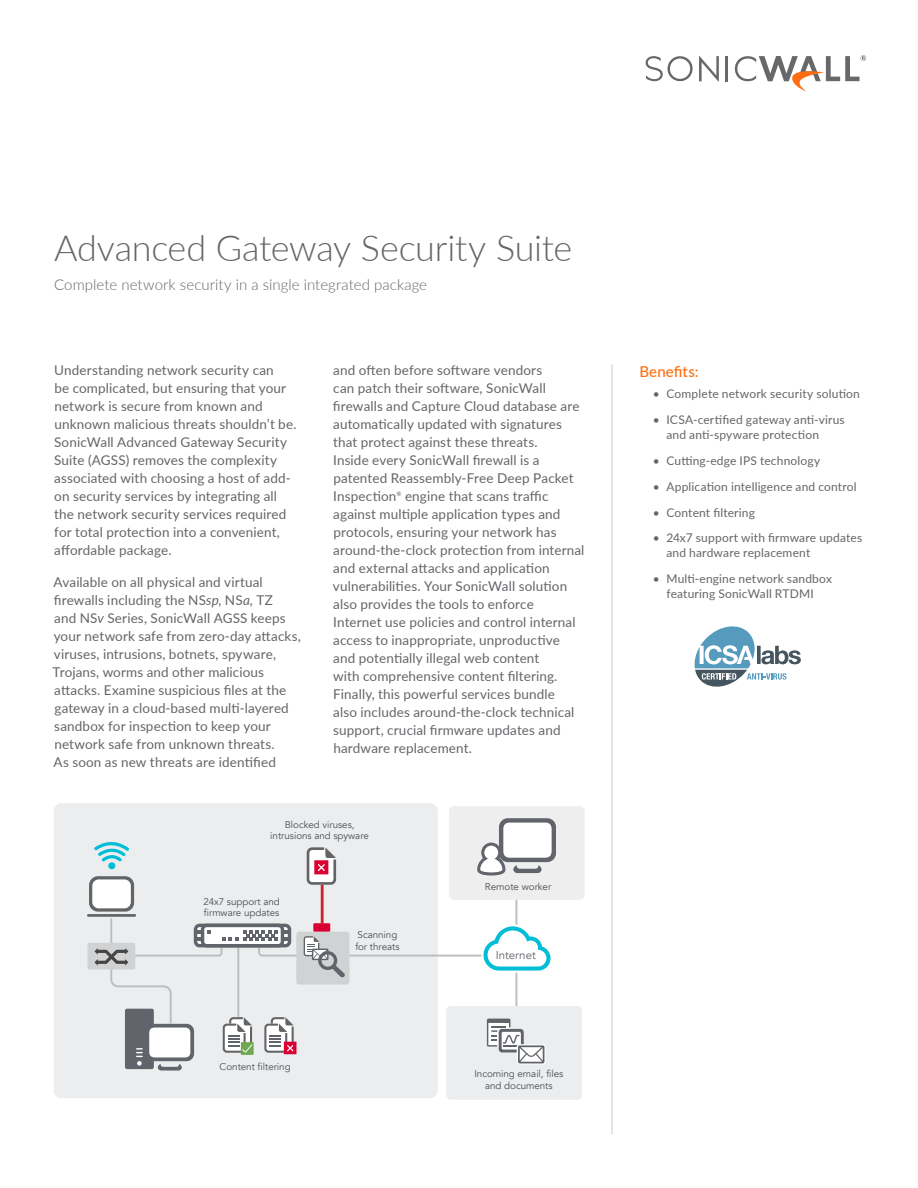
<style>
.page{position:relative;width:918px;height:1188px;background:#fff}
.page>*{position:absolute;margin:0;border:0;box-sizing:border-box;transform-origin:0 0}
.t1{font:300 36px "Lato";letter-spacing:-.01em;color:#65656a}
.t2{font:300 15px "Lato";letter-spacing:.005em;color:#65656a}
.t3{font:500 15px "Lato";letter-spacing:.01em;color:#ff6c0c}
.t4{font:13.5px/18px "Lato";letter-spacing:.01em;color:#65656a}
.t5{font:12px/15px "Lato";letter-spacing:.015em;color:#65656a}
.t6{font:11.4px "Avenir";color:#61646a}
.t7{font:9.75px/11.9px "Avenir";letter-spacing:-.005em;color:#4d4d4f;text-align:center}
.s1{font-style:italic}
</style>
<div class="page">
<svg style="left:699px;top:56px;width:20px;height:25px"></svg>
<hr style="left:726px;top:56px;width:2px;height:25px;background:#68686b">
<svg style="left:646px;top:56px;width:47px;height:25px"></svg>
<svg style="left:735px;top:55px;width:131px;height:37px"></svg>
<hr style="left:612px;top:364px;width:1px;height:770px;background:#c9c9cb">
<svg style="left:694px;top:626px;width:107px;height:61px"></svg>
<div style="left:54px;top:803px;width:384px;height:295px;background:#ebedee;border-radius:8px"></div>
<div style="left:446px;top:1006px;width:136px;height:94px;background:#ebedee;border-radius:5px"></div>
<div style="left:449px;top:806px;width:136px;height:94px;background:#eee;border-radius:5px"></div>
<div style="left:87px;top:943px;width:48px;height:26px;background:#d0d2d3;border-radius:2px"></div>
<hr style="left:88px;top:914px;width:47px;height:3px;background:#61646a">
<svg style="left:499px;top:818px;width:57px;height:44px"></svg>
<div style="left:503px;top:823px;width:49px;height:35px;background:#fff;border-radius:7px"></div>
<svg style="left:89px;top:838px;width:464px;height:233px"></svg>
<h1 class="t1" style="left:54px;top:223px;width:520px">Advanced Gateway Security Suite</h1>
<p class="t2" style="left:54px;top:274px;width:375px">Complete network security in a single integrated package</p>
<p class="t4" style="left:54px;top:361px;width:244px">Understanding network security can<br>be complicated, but ensuring that your network is secure from known and unknown malicious threats shouldn’t be.<br>SonicWall Advanced Gateway Security Suite (AGSS) removes the complexity associated with choosing a host of add&shy;on security services by integrating all the network security services required for total protection into a convenient, affordable package.</p>
<p class="t4" style="left:53px;top:572px;width:250px">Available on all physical and virtual firewalls including the NS<span class="s1">sp,</span> NS<span class="s1">a,</span> TZ<br>and NS<span class="s1">v</span> Series, SonicWall AGSS keeps your network safe from zero-day attacks, viruses, intrusions, botnets, spyware, Trojans, worms and other malicious attacks. Examine suspicious files at the gateway in a cloud-based multi-layered sandbox for inspection to keep your network safe from unknown threats.<br>As soon as new threats are identified</p>
<p class="t4" style="left:333px;top:361px;width:253px">and often before software vendors<br>can patch their software, SonicWall firewalls and Capture Cloud database are automatically updated with signatures that protect against these threats.<br>Inside every SonicWall firewall is a patented Reassembly-Free Deep Packet Inspection<sup>®</sup> engine that scans traffic against multiple application types and protocols, ensuring your network has around-the-clock protection from internal and external attacks and application vulnerabilities. Your SonicWall solution also provides the tools to enforce Internet use policies and control internal access to inappropriate, unproductive and potentially illegal web content<br>with comprehensive content filtering.<br>Finally, this powerful services bundle<br>also includes around-the-clock technical support, crucial firmware updates and hardware replacement.</p>
<p class="t7" style="left:270px;top:819px;width:100px">Blocked viruses, intrusions and spyware</p>
<p class="t7" style="left:203px;top:895px;width:78px;text-align:left">24x7 support and firmware updates</p>
<p class="t7" style="left:220px;top:1061px;width:73px">Content filtering</p>
<p class="t7" style="left:355px;top:929px;width:46px;text-align:left">Scanning for threats</p>
<p class="t7" style="left:485px;top:881px;width:68px">Remote worker</p>
<p class="t6" style="left:496px;top:948px;width:42px">Internet</p>
<p class="t7" style="left:474px;top:1068px;width:91px">Incoming email, files and documents</p>
<p class="t3" style="left:639px;top:360px;width:61px">Benefits:</p>
<p class="t5" style="left:653px;top:386px;width:209px">• Complete network security solution</p>
<p class="t5" style="left:666px;top:412px;width:180px;text-indent:-14px">• ICSA-certified gateway anti-virus and anti-spyware protection</p>
<p class="t5" style="left:653px;top:453px;width:169px">• Cutting-edge IPS technology</p>
<p class="t5" style="left:653px;top:478px;width:205px">• Application intelligence and control</p>
<p class="t5" style="left:653px;top:504px;width:104px">• Content filtering</p>
<p class="t5" style="left:666px;top:530px;width:197px;text-indent:-14px">• 24x7 support with firmware updates and hardware replacement</p>
<p class="t5" style="left:653px;top:571px;width:181px;text-align:center">• Multi-engine network sandbox featuring SonicWall RTDMI</p>
</div>
